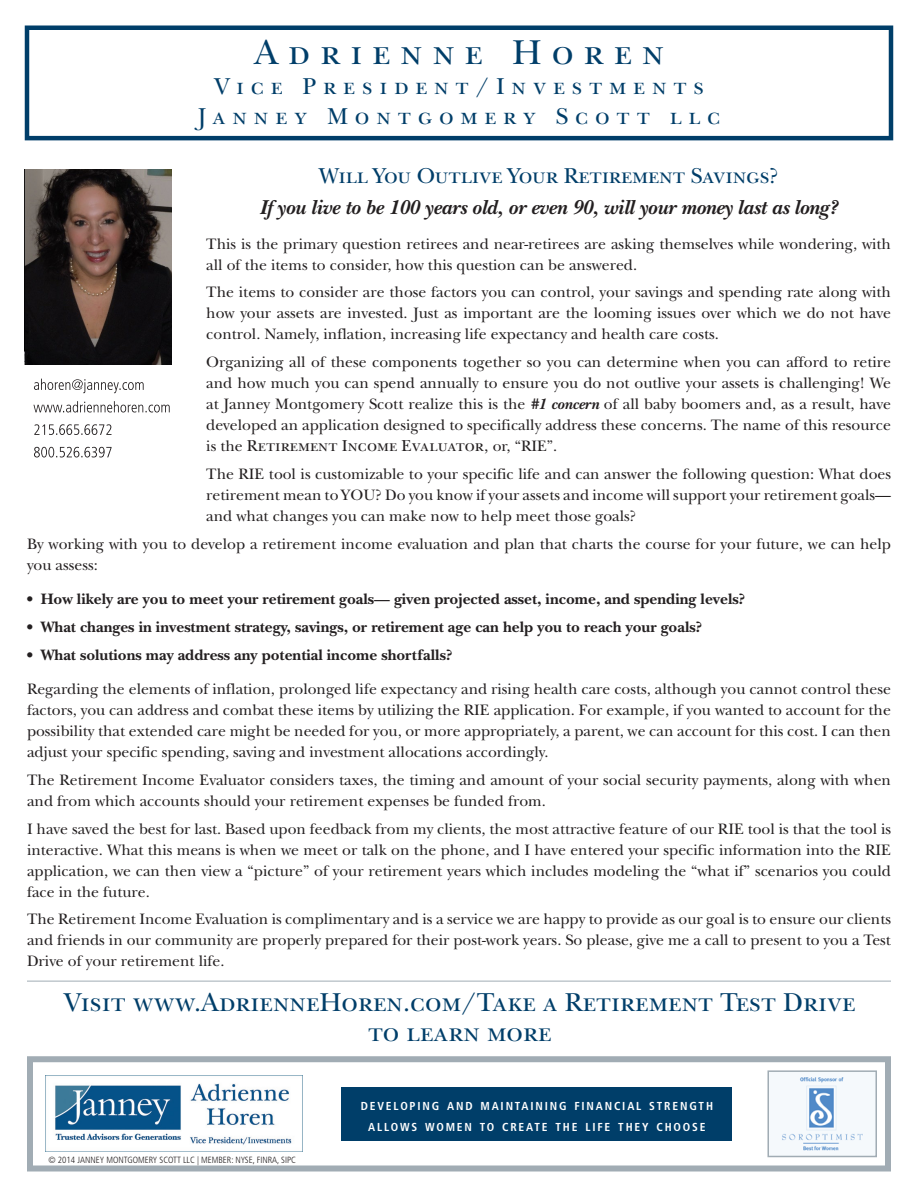
<style>
.page{position:relative;width:918px;height:1188px;background:#fff}
.page>*{position:absolute;margin:0;border:0;box-sizing:border-box;transform-origin:0 0}
.t1{font:36px "New Baskerville Std";letter-spacing:.28em;color:#003e69}
.Cover_headline{font:27px/30px "New Baskerville Std";color:#003e69;text-align:center}
.t2{font:24px "New Baskerville Std";letter-spacing:.28em;color:#003e69}
.Cover_headline-2{font:22.5px "New Baskerville Std";letter-spacing:-.01em;color:#003e69}
.Cover_headline-3{font:italic 700 21px "New Baskerville Std";letter-spacing:-.01em;color:#231f20}
.Cover_headline-4{font:16.5px "New Baskerville Std";color:#231f20}
.Cover_headline-5{font:15.75px/21px "New Baskerville Std";color:#231f20;text-align:justify}
.Cover_headline-6{font:700 15.75px "New Baskerville Std";color:#231f20}
.Cover_headline-7{font:700 condensed 11.55px/21px "Frutiger LT Std";letter-spacing:.155em;color:#fff;text-align:center}
.Page_number{font:300 condensed 9px "Frutiger LT Std";color:#231f20}
.s1{font-weight:700;font-style:italic}
.s2{font-size:15.75px}
</style>
<div class="page">
<div style="left:25px;top:26px;width:868px;height:114px;border:4px solid #003e69"></div>
<div style="left:27px;top:1056px;width:864px;height:116px;border:6px solid #a1acb4"></div>
<img style="left:25px;top:170px;width:147px;height:194px">
<img style="left:45px;top:1075px;width:257px;height:76px">
<div style="left:341px;top:1087px;width:391px;height:54px;background:#003e69"></div>
<svg style="left:34px;top:447px;width:78px;height:10px"></svg>
<svg style="left:34px;top:424px;width:78px;height:11px"></svg>
<svg style="left:33px;top:401px;width:137px;height:11px"></svg>
<svg style="left:34px;top:379px;width:110px;height:14px"></svg>
<img style="left:781px;top:1077px;width:82px;height:74px">
<div style="left:767px;top:1070px;width:110px;height:87px;border:2px solid #a1acb4"></div>
<hr style="left:27px;top:981px;width:864px;height:1px;background:#a1acb4">
<p class="t1" style="left:254px;top:31px;width:411px">Adrienne Horen</p>
<p class="t2" style="left:214px;top:72px;width:491px">Vice President/Investments</p>
<p class="t2" style="left:198px;top:102px;width:524px">Janney Montgomery Scott llc</p>
<p class="Cover_headline-2" style="left:319px;top:163px;width:461px">Will You Outlive Your Retirement Savings?</p>
<p class="Cover_headline-3" style="left:260px;top:195px;width:579px">If you live to be 100 years old, or even 90, will your money last as long?</p>
<p class="Cover_headline-5" style="left:206px;top:233px;width:686px">This is the primary question retirees and near-retirees are asking themselves while wondering, with all of the items to consider, how this question can be answered.</p>
<p class="Cover_headline-5" style="left:206px;top:282px;width:686px">The items to consider are those factors you can control, your savings and spending rate along with how your assets are invested. Just as important are the looming issues over which we do not have control. Namely, inflation, increasing life expectancy and health care costs.</p>
<p class="Cover_headline-5" style="left:206px;top:352px;width:686px">Organizing all of these components together so you can determine when you can afford to retire and how much you can spend annually to ensure you do not outlive your assets is challenging! We at Janney Montgomery Scott realize this is the <span class="s1">#1 concern</span> of all baby boomers and, as a result, have developed an application designed to specifically address these concerns. The name of this resource</p>
<p class="Cover_headline-4" style="left:206px;top:436px;width:352px"><span class="s2">is the</span> Retirement Income Evaluator, <span class="s2">or, “RIE”.</span></p>
<p class="Cover_headline-5" style="left:206px;top:463px;width:686px">The RIE tool is customizable to your specific life and can answer the following question: What does retirement mean to YOU? Do you know if your assets and income will support your retirement goals— and what changes you can make now to help meet those goals?</p>
<p class="Cover_headline-5" style="left:27px;top:533px;width:865px">By working with you to develop a retirement income evaluation and plan that charts the course for your future, we can help you assess:</p>
<p class="Cover_headline-6" style="left:27px;top:590px;width:720px">• How likely are you to meet your retirement goals— given projected asset, income, and spending levels?</p>
<p class="Cover_headline-6" style="left:27px;top:618px;width:677px">• What changes in investment strategy, savings, or retirement age can help you to reach your goals?</p>
<p class="Cover_headline-6" style="left:27px;top:645px;width:427px">• What solutions may address any potential income shortfalls?</p>
<p class="Cover_headline-5" style="left:27px;top:679px;width:866px">Regarding the elements of inflation, prolonged life expectancy and rising health care costs, although you cannot control these factors, you can address and combat these items by utilizing the RIE application. For example, if you wanted to account for the possibility that extended care might be needed for you, or more appropriately, a parent, we can account for this cost. I can then adjust your specific spending, saving and investment allocations accordingly.</p>
<p class="Cover_headline-5" style="left:27px;top:769px;width:866px">The Retirement Income Evaluator considers taxes, the timing and amount of your social security payments, along with when and from which accounts should your retirement expenses be funded from.</p>
<p class="Cover_headline-5" style="left:27px;top:818px;width:866px">I have saved the best for last. Based upon feedback from my clients, the most attractive feature of our RIE tool is that the tool is interactive. What this means is when we meet or talk on the phone, and I have entered your specific information into the RIE application, we can then view a “picture” of your retirement years which includes modeling the “what if” scenarios you could face in the future.</p>
<p class="Cover_headline-5" style="left:27px;top:909px;width:866px">The Retirement Income Evaluation is complimentary and is a service we are happy to provide as our goal is to ensure our clients and friends in our community are properly prepared for their post-work years. So please, give me a call to present to you a Test Drive of your retirement life.</p>
<p class="Cover_headline" style="left:64px;top:988px;width:793px">Visit www.AdrienneHoren.com/Take a Retirement Test Drive to learn more</p>
<p class="Page_number" style="left:49px;top:1154px;width:249px">© 2014 JANNEY MONTGOMERY SCOTT LLC | MEMBER: NYSE, FINRA, SIPC</p>
<p class="Cover_headline-7" style="left:361px;top:1095px;width:354px">DEVELOPING AND MAINTAINING FINANCIAL STRENGTH<br>ALLOWS WOMEN TO CREATE THE LIFE THEY CHOOSE</p>
</div>
